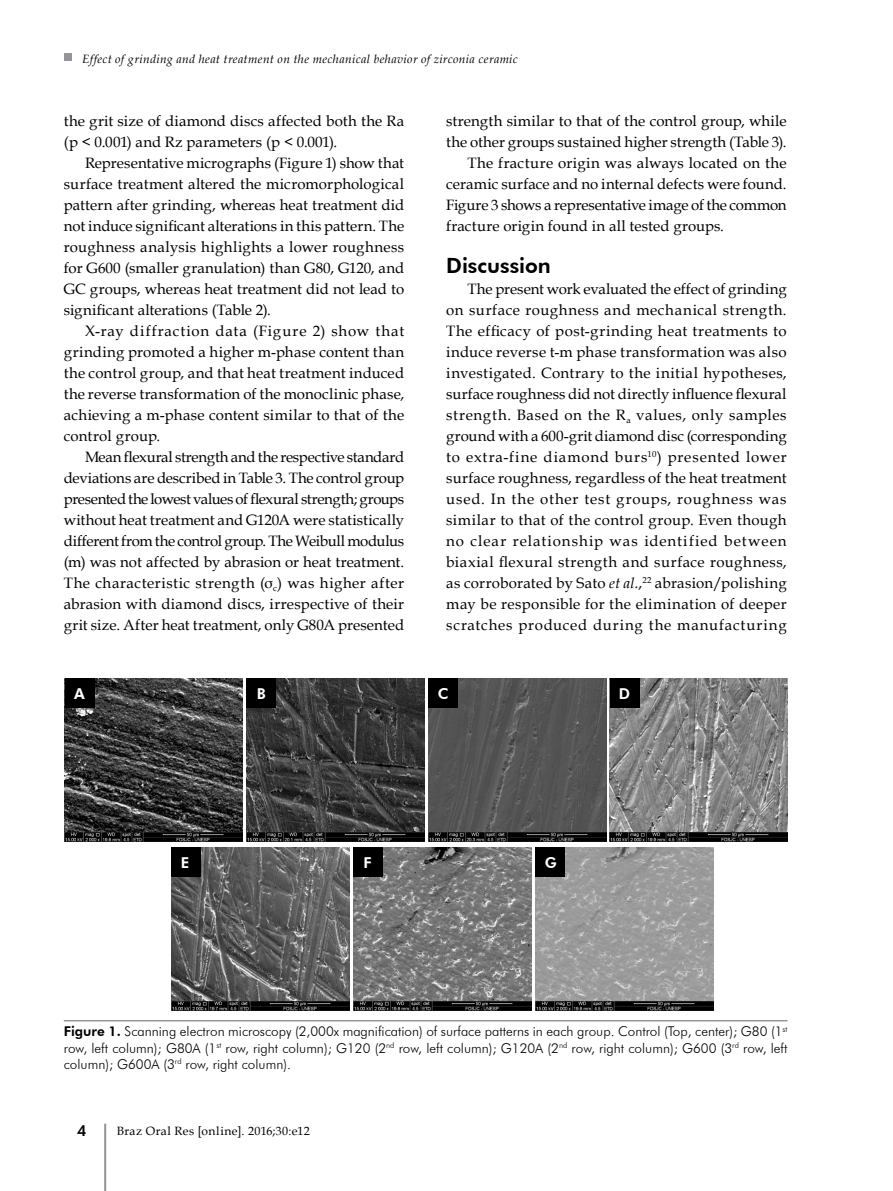
<style>
.page{position:relative;width:893px;height:1191px;background:#fff}
.page>*{position:absolute;margin:0;border:0;box-sizing:border-box;transform-origin:0 0}
.t1{font:800 21px "Futura BT";color:#000}
.t2{font:15px/21px "Book Antiqua";letter-spacing:.005em;color:#000;text-align:justify}
.t3{font:15px "Book Antiqua";letter-spacing:-.015em;color:#000}
.t4{font:800 15px "Futura BT";color:#fff}
.t5{font:800 15px "Futura BT";color:#000}
.t6{font:300 13.5px/16.2px "Futura BT";color:#000;text-align:justify}
.t7{font:italic 12px "Book Antiqua";letter-spacing:.03em;color:#000}
.t8{font:12px "Book Antiqua";letter-spacing:.03em;color:#000}
.s1{font-style:italic}
.s2{font-weight:800}
</style>
<div class="page">
<div style="left:64px;top:53px;width:7px;height:8px;background:#939598"></div>
<img style="left:65px;top:678px;width:178px;height:164px">
<img style="left:246px;top:678px;width:178px;height:164px">
<img style="left:428px;top:678px;width:178px;height:164px">
<img style="left:610px;top:678px;width:178px;height:164px">
<img style="left:171px;top:847px;width:178px;height:164px">
<img style="left:353px;top:847px;width:178px;height:164px">
<img style="left:535px;top:847px;width:178px;height:164px">
<div style="left:65px;top:678px;width:29px;height:30px;background:#000"></div>
<div style="left:171px;top:847px;width:30px;height:30px;background:#000"></div>
<div style="left:246px;top:678px;width:30px;height:30px;background:#000"></div>
<div style="left:353px;top:847px;width:30px;height:30px;background:#000"></div>
<div style="left:428px;top:678px;width:30px;height:30px;background:#000"></div>
<div style="left:535px;top:847px;width:30px;height:30px;background:#000"></div>
<div style="left:610px;top:678px;width:29px;height:30px;background:#000"></div>
<hr style="left:64px;top:1020px;width:723px;height:1px;background:#939598">
<hr style="left:104px;top:1123px;width:2px;height:68px;background:#939598">
<p class="t7" style="left:82px;top:51px;width:437px">Effect of grinding and heat treatment on the mechanical behavior of zirconia ceramic</p>
<p class="t2" style="left:64px;top:110px;width:342px">the grit size of diamond discs affected both the Ra (p &lt; 0.001) and Rz parameters (p &lt; 0.001).</p>
<p class="t2" style="left:64px;top:152px;width:342px;text-indent:21px">Representative micrographs (Figure 1) show that surface treatment altered the micromorphological pattern after grinding, whereas heat treatment did not induce significant alterations in this pattern. The roughness analysis highlights a lower roughness for G600 (smaller granulation) than G80, G120, and GC groups, whereas heat treatment did not lead to significant alterations (Table 2).</p>
<p class="t2" style="left:64px;top:320px;width:342px;text-indent:21px">X-ray diffraction data (Figure 2) show that grinding promoted a higher m-phase content than the control group, and that heat treatment induced the reverse transformation of the monoclinic phase, achieving a m-phase content similar to that of the control group.</p>
<p class="t2" style="left:64px;top:446px;width:342px;text-indent:21px">Mean flexural strength and the respective standard deviations are described in Table 3. The control group presented the lowest values of flexural strength; groups without heat treatment and G120A were statistically different from the control group. The Weibull modulus (m) was not affected by abrasion or heat treatment.<br>The characteristic strength (σ<sub>c</sub>) was higher after abrasion with diamond discs, irrespective of their grit size. After heat treatment, only G80A presented</p>
<p class="t2" style="left:446px;top:110px;width:342px">strength similar to that of the control group, while</p>
<p class="t2" style="left:446px;top:131px;width:342px">the other groups sustained higher strength (Table 3).</p>
<p class="t2" style="left:467px;top:152px;width:321px">The fracture origin was always located on the</p>
<p class="t2" style="left:446px;top:173px;width:342px">ceramic surface and no internal defects were found.</p>
<p class="t3" style="left:446px;top:194px;width:342px">Figure 3 shows a representative image of the common</p>
<p class="t2" style="left:446px;top:215px;width:279px">fracture origin found in all tested groups.</p>
<h1 class="t1" style="left:446px;top:253px;width:106px">Discussion</h1>
<p class="t2" style="left:446px;top:278px;width:342px;text-indent:21px">The present work evaluated the effect of grinding on surface roughness and mechanical strength.<br>The efficacy of post-grinding heat treatments to induce reverse t-m phase transformation was also investigated. Contrary to the initial hypotheses, surface roughness did not directly influence flexural strength. Based on the R<sub>a</sub> values, only samples ground with a 600-grit diamond disc (corresponding to extra-fine diamond burs<sup>10</sup>) presented lower surface roughness, regardless of the heat treatment used. In the other test groups, roughness was similar to that of the control group. Even though no clear relationship was identified between biaxial flexural strength and surface roughness, as corroborated by Sato <span class="s1">et al.</span>,<sup>22</sup> abrasion/polishing may be responsible for the elimination of deeper scratches produced during the manufacturing</p>
<p class="t4" style="left:74px;top:684px;width:12px">A</p>
<p class="t4" style="left:257px;top:684px;width:10px">B</p>
<p class="t4" style="left:438px;top:684px;width:12px">C</p>
<p class="t4" style="left:619px;top:684px;width:13px">D</p>
<p class="t4" style="left:181px;top:853px;width:10px">E</p>
<p class="t4" style="left:364px;top:853px;width:10px">F</p>
<p class="t4" style="left:545px;top:853px;width:14px">G</p>
<p class="t6" style="left:64px;top:1023px;width:725px"><span class="s2">Figure 1.</span> Scanning electron microscopy (2,000x magnification) of surface patterns in each group. Control (Top, center); G80 (1<sup>st </sup>row, left column); G80A (1<sup>st</sup> row, right column); G120 (2<sup>nd</sup> row, left column); G120A (2<sup>nd</sup> row, right column); G600 (3<sup>rd</sup> row, left column); G600A (3<sup>rd</sup> row, right column).</p>
<p class="t5" style="left:77px;top:1121px;width:11px">4</p>
<p class="t8" style="left:117px;top:1122px;width:194px">Braz Oral Res [online]. 2016;30:e12</p>
</div>
